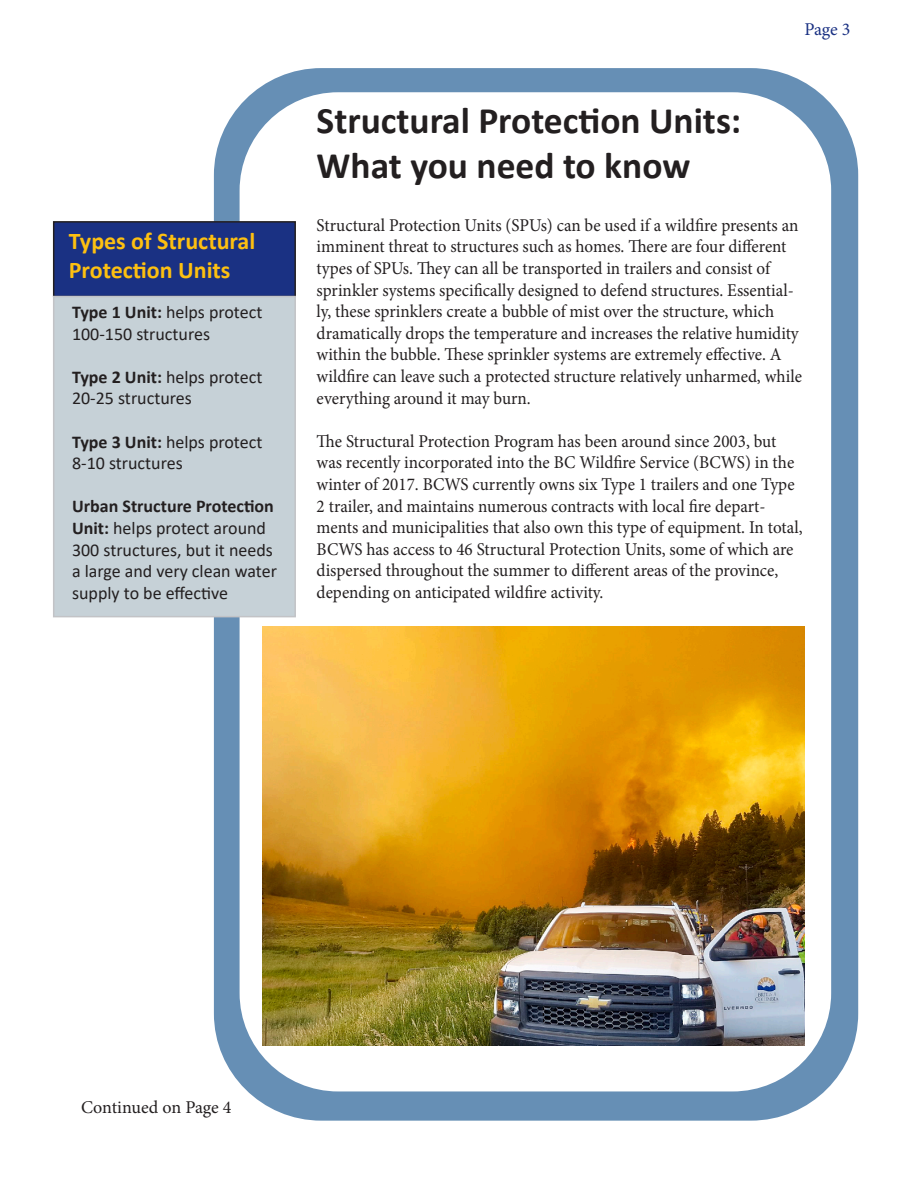
<style>
.page{position:relative;width:918px;height:1188px;background:#fff}
.page>*{position:absolute;margin:0;border:0;box-sizing:border-box;transform-origin:0 0}
.t1{font:700 37.5px/45px "Calibri";color:#231f20}
.t2{font:700 24px/28.8px "Calibri";color:#fdc011}
.t3{font:18px/21.6px "Minion Pro";color:#231f20;scale:.95 1}
.t4{font:18px/21.6px "Calibri";color:#231f20}
.t5{font:18px "Minion Pro";color:#231f20}
.t6{font:18px "Minion Pro";color:#1a3183}
.s1{font-weight:700}
</style>
<div class="page">
<div style="left:214px;top:68px;width:644px;height:1053px;background:#668fb5;border-radius:107px"></div>
<div style="left:240px;top:92px;width:591px;height:999px;background:#fff;border-radius:98px"></div>
<div style="left:54px;top:222px;width:241px;height:75px;background:#1a3183"></div>
<div style="left:53px;top:221px;width:243px;height:76px;border:2px solid #231f20"></div>
<div style="left:53px;top:296px;width:243px;height:321px;background:#c6d1d7;border:2px solid #c2c3c6"></div>
<img style="left:263px;top:626px;width:541px;height:420px">
<p class="t2" style="left:69px;top:227px;width:188px">Types of Structural<br>Protection Units</p>
<p class="t4" style="left:72px;top:301px;width:192px"><span class="s1">Type 1 Unit:</span> helps protect<br>100-150 structures</p>
<p class="t4" style="left:72px;top:366px;width:192px"><span class="s1">Type 2 Unit:</span> helps protect<br>20-25 structures</p>
<p class="t4" style="left:72px;top:430px;width:192px"><span class="s1">Type 3 Unit:</span> helps protect<br>8-10 structures</p>
<p class="t4" style="left:72px;top:495px;width:206px"><span class="s1">Urban Structure Protection<br>Unit:</span> helps protect around<br>300 structures, but it needs a large and very clean water supply to be effective</p>
<p class="t1" style="left:317px;top:97px;width:426px">Structural Protection Units:<br>What you need to know</p>
<p class="t6" style="left:804px;top:17px;width:48px">Page 3</p>
<p class="t3" style="left:317px;top:214px;width:512px">Structural Protection Units (SPUs) can be used if a wildfire presents an imminent threat to structures such as homes. There are four different types of SPUs. They can all be transported in trailers and consist of sprinkler systems specifically designed to defend structures. Essential&shy;ly, these sprinklers create a bubble of mist over the structure, which dramatically drops the temperature and increases the relative humidity within the bubble. These sprinkler systems are extremely effective. A wildfire can leave such a protected structure relatively unharmed, while everything around it may burn.</p>
<p class="t3" style="left:317px;top:430px;width:513px">The Structural Protection Program has been around since 2003, but was recently incorporated into the BC Wildfire Service (BCWS) in the winter of 2017. BCWS currently owns six Type 1 trailers and one Type 2 trailer, and maintains numerous contracts with local fire depart&shy;ments and municipalities that also own this type of equipment. In total, BCWS has access to 46 Structural Protection Units, some of which are dispersed throughout the summer to different areas of the province, depending on anticipated wildfire activity.</p>
<p class="t5" style="left:81px;top:1095px;width:152px">Continued on Page 4</p>
</div>
